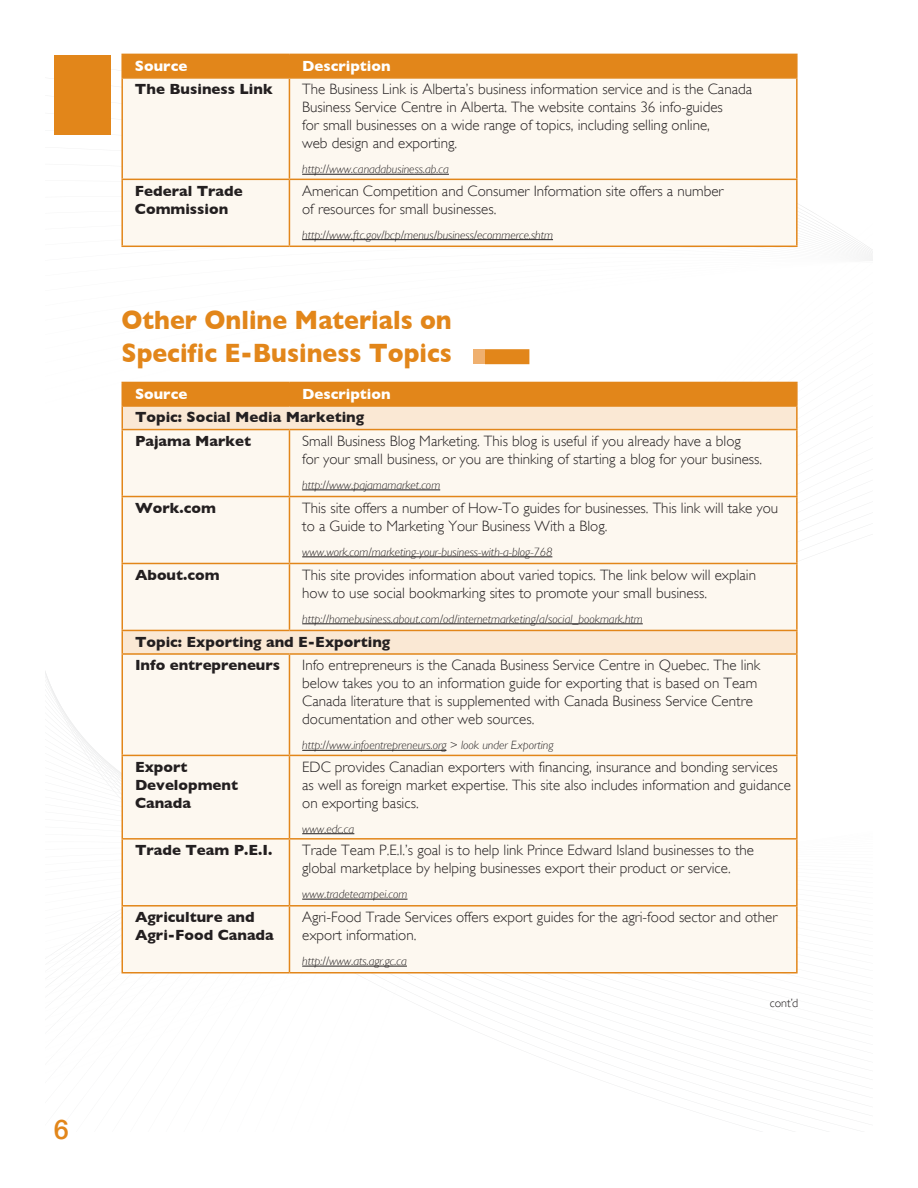
<style>
.page{position:relative;width:918px;height:1188px;background:#fff}
.page>*{position:absolute;margin:0;border:0;box-sizing:border-box;transform-origin:0 0}
.Page_bodytext{font:700 27px/32.4px "Gill Sans";color:#e2861a;scale:.92 1}
.PageNumberRight{font:500 27px "Helvetica Neue";color:#e2861a}
.Page_bodytext-2{font:300 15px/18px "Gill Sans";color:#231f20}
.Page_bodytext-3{font:700 15px/18px "Gill Sans";color:#231f20}
.Page_bodytext-4{font:700 15px "Gill Sans";color:#fff}
.Page_bodytext-5{font:italic 300 12px "Gill Sans";color:#231f20}
.Page_bodytext-6{font:300 12px "Gill Sans";color:#231f20}
</style>
<div class="page">
<div style="left:54px;top:55px;width:57px;height:80px;background:#e2861a"></div>
<div style="left:123px;top:430px;width:673px;height:542px;background:#fdf8f0"></div>
<hr style="left:289px;top:382px;width:509px;height:1px;background:#e2861a">
<hr style="left:796px;top:383px;width:2px;height:22px;background:#e2861a">
<hr style="left:289px;top:405px;width:509px;height:2px;background:#e2861a">
<hr style="left:122px;top:630px;width:167px;height:1px;background:#e2861a">
<svg style="left:122px;top:631px;width:1px;height:22px"></svg>
<hr style="left:289px;top:630px;width:509px;height:1px;background:#e2861a">
<hr style="left:796px;top:631px;width:2px;height:22px;background:#e2861a">
<hr style="left:122px;top:653px;width:167px;height:2px;background:#e2861a">
<hr style="left:289px;top:653px;width:509px;height:2px;background:#e2861a">
<svg style="left:122px;top:382px;width:675px;height:47px;background:#edb371"></svg>
<hr style="left:796px;top:407px;width:2px;height:22px;background:#e2861a">
<hr style="left:122px;top:429px;width:167px;height:1px;background:#e2861a">
<hr style="left:122px;top:430px;width:1px;height:66px;background:#e2861a">
<hr style="left:289px;top:429px;width:509px;height:1px;background:#e2861a">
<hr style="left:289px;top:430px;width:1px;height:66px;background:#e2861a">
<hr style="left:796px;top:430px;width:2px;height:66px;background:#e2861a">
<hr style="left:122px;top:496px;width:167px;height:1px;background:#e2861a">
<hr style="left:122px;top:497px;width:1px;height:66px;background:#e2861a">
<hr style="left:289px;top:496px;width:509px;height:1px;background:#e2861a">
<hr style="left:289px;top:497px;width:1px;height:66px;background:#e2861a">
<hr style="left:796px;top:497px;width:2px;height:66px;background:#e2861a">
<hr style="left:122px;top:563px;width:167px;height:1px;background:#e2861a">
<hr style="left:122px;top:564px;width:1px;height:66px;background:#e2861a">
<hr style="left:289px;top:563px;width:509px;height:1px;background:#e2861a">
<hr style="left:289px;top:564px;width:1px;height:66px;background:#e2861a">
<hr style="left:796px;top:564px;width:2px;height:66px;background:#e2861a">
<hr style="left:122px;top:655px;width:1px;height:100px;background:#e2861a">
<hr style="left:289px;top:655px;width:1px;height:100px;background:#e2861a">
<hr style="left:796px;top:655px;width:2px;height:100px;background:#e2861a">
<hr style="left:122px;top:755px;width:167px;height:1px;background:#e2861a">
<hr style="left:122px;top:756px;width:1px;height:82px;background:#e2861a">
<hr style="left:289px;top:755px;width:509px;height:1px;background:#e2861a">
<hr style="left:289px;top:756px;width:1px;height:82px;background:#e2861a">
<hr style="left:796px;top:756px;width:2px;height:82px;background:#e2861a">
<hr style="left:122px;top:838px;width:167px;height:2px;background:#e2861a">
<hr style="left:122px;top:840px;width:1px;height:65px;background:#e2861a">
<hr style="left:289px;top:838px;width:509px;height:2px;background:#e2861a">
<hr style="left:289px;top:840px;width:1px;height:65px;background:#e2861a">
<hr style="left:796px;top:840px;width:2px;height:65px;background:#e2861a">
<hr style="left:122px;top:905px;width:167px;height:2px;background:#e2861a">
<hr style="left:122px;top:907px;width:1px;height:65px;background:#e2861a">
<hr style="left:289px;top:905px;width:509px;height:2px;background:#e2861a">
<hr style="left:289px;top:907px;width:1px;height:65px;background:#e2861a">
<hr style="left:796px;top:907px;width:2px;height:65px;background:#e2861a">
<hr style="left:122px;top:972px;width:167px;height:2px;background:#e2861a">
<hr style="left:289px;top:972px;width:509px;height:2px;background:#e2861a">
<hr style="left:302px;top:490px;width:138px;height:1px;background:#231f20">
<hr style="left:302px;top:557px;width:250px;height:1px;background:#231f20">
<hr style="left:302px;top:624px;width:341px;height:1px;background:#231f20">
<hr style="left:302px;top:750px;width:144px;height:1px;background:#231f20">
<hr style="left:302px;top:833px;width:52px;height:1px;background:#231f20">
<hr style="left:302px;top:899px;width:106px;height:1px;background:#231f20">
<hr style="left:302px;top:966px;width:105px;height:1px;background:#231f20">
<div style="left:123px;top:79px;width:673px;height:167px;background:#fdf8f0"></div>
<hr style="left:121px;top:54px;width:168px;height:1px;background:#e2861a">
<hr style="left:121px;top:55px;width:2px;height:22px;background:#e2861a">
<hr style="left:289px;top:54px;width:509px;height:1px;background:#e2861a">
<div style="left:123px;top:54px;width:673px;height:23px;background:#e2861a"></div>
<hr style="left:796px;top:55px;width:2px;height:22px;background:#e2861a">
<hr style="left:121px;top:77px;width:168px;height:2px;background:#e2861a">
<hr style="left:289px;top:77px;width:509px;height:2px;background:#e2861a">
<hr style="left:121px;top:79px;width:2px;height:100px;background:#e2861a">
<hr style="left:289px;top:79px;width:1px;height:100px;background:#e2861a">
<hr style="left:796px;top:79px;width:2px;height:100px;background:#e2861a">
<hr style="left:121px;top:179px;width:168px;height:1px;background:#e2861a">
<hr style="left:121px;top:180px;width:2px;height:66px;background:#e2861a">
<hr style="left:289px;top:179px;width:509px;height:1px;background:#e2861a">
<hr style="left:289px;top:180px;width:1px;height:66px;background:#e2861a">
<hr style="left:796px;top:180px;width:2px;height:66px;background:#e2861a">
<hr style="left:121px;top:246px;width:168px;height:1px;background:#e2861a">
<hr style="left:289px;top:246px;width:509px;height:1px;background:#e2861a">
<hr style="left:302px;top:174px;width:147px;height:1px;background:#231f20">
<hr style="left:302px;top:239px;width:251px;height:1px;background:#231f20">
<div style="left:485px;top:349px;width:44px;height:15px;background:#e2861a"></div>
<div style="left:473px;top:349px;width:12px;height:15px;background:#efb06f"></div>
<p class="PageNumberRight" style="left:54px;top:1108px;width:17px">6</p>
<p class="Page_bodytext-4" style="left:135px;top:57px;width:54px">Source</p>
<p class="Page_bodytext-4" style="left:302px;top:57px;width:90px">Description</p>
<p class="Page_bodytext-3" style="left:135px;top:80px;width:139px">The Business Link</p>
<p class="Page_bodytext-2" style="left:302px;top:80px;width:451px">The Business Link is Alberta’s business information service and is the Canada Business Service Centre in Alberta. The website contains 36 info-guides<br>for small businesses on a wide range of topics, including selling online,<br>web design and exporting.</p>
<p class="Page_bodytext-5" style="left:302px;top:163px;width:148px">http://www.canadabusiness.ab.ca</p>
<p class="Page_bodytext-3" style="left:135px;top:181px;width:109px">Federal Trade<br>Commission</p>
<p class="Page_bodytext-2" style="left:302px;top:181px;width:423px">American Competition and Consumer Information site offers a number of resources for small businesses.</p>
<p class="Page_bodytext-5" style="left:302px;top:228px;width:252px">http://www.ftc.gov/bcp/menus/business/ecommerce.shtm</p>
<p class="Page_bodytext" style="left:122px;top:304px;width:361px">Other Online Materials on<br>Specific E-Business Topics</p>
<p class="Page_bodytext-4" style="left:135px;top:385px;width:54px">Source</p>
<p class="Page_bodytext-4" style="left:302px;top:385px;width:90px">Description</p>
<p class="Page_bodytext-3" style="left:135px;top:408px;width:231px">Topic: Social Media Marketing</p>
<p class="Page_bodytext-3" style="left:135px;top:432px;width:118px">Pajama Market</p>
<p class="Page_bodytext-2" style="left:302px;top:431px;width:462px">Small Business Blog Marketing. This blog is useful if you already have a blog<br>for your small business, or you are thinking of starting a blog for your business.</p>
<p class="Page_bodytext-5" style="left:302px;top:478px;width:140px">http://www.pajamamarket.com</p>
<p class="Page_bodytext-3" style="left:135px;top:499px;width:82px">Work.com</p>
<p class="Page_bodytext-2" style="left:302px;top:498px;width:477px">This site offers a number of How-To guides for businesses. This link will take you to a Guide to Marketing Your Business With a Blog.</p>
<p class="Page_bodytext-5" style="left:302px;top:545px;width:252px">www.work.com/marketing-your-business-with-a-blog-768</p>
<p class="Page_bodytext-3" style="left:135px;top:566px;width:86px">About.com</p>
<p class="Page_bodytext-2" style="left:302px;top:565px;width:455px">This site provides information about varied topics. The link below will explain how to use social bookmarking sites to promote your small business.</p>
<p class="Page_bodytext-5" style="left:302px;top:612px;width:342px">http://homebusiness.about.com/od/internetmarketing/a/social_bookmark.htm</p>
<p class="Page_bodytext-3" style="left:135px;top:633px;width:257px">Topic: Exporting and E-Exporting</p>
<p class="Page_bodytext-3" style="left:135px;top:656px;width:147px">Info entrepreneurs</p>
<p class="Page_bodytext-2" style="left:302px;top:656px;width:460px">Info entrepreneurs is the Canada Business Service Centre in Quebec. The link below takes you to an information guide for exporting that is based on Team Canada literature that is supplemented with Canada Business Service Centre documentation and other web sources.</p>
<p class="Page_bodytext-5" style="left:302px;top:739px;width:253px">http://www.infoentrepreneurs.org &gt; look under Exporting</p>
<p class="Page_bodytext-3" style="left:135px;top:758px;width:105px">Export<br>Development<br>Canada</p>
<p class="Page_bodytext-2" style="left:302px;top:757px;width:490px">EDC provides Canadian exporters with financing, insurance and bonding services as well as foreign market expertise. This site also includes information and guidance on exporting basics.</p>
<p class="Page_bodytext-5" style="left:302px;top:822px;width:54px">www.edc.ca</p>
<p class="Page_bodytext-3" style="left:135px;top:841px;width:139px">Trade Team P.E.I.</p>
<p class="Page_bodytext-2" style="left:302px;top:841px;width:453px">Trade Team P.E.I.’s goal is to help link Prince Edward Island businesses to the global marketplace by helping businesses export their product or service.</p>
<p class="Page_bodytext-5" style="left:302px;top:887px;width:107px">www.tradeteampei.com</p>
<p class="Page_bodytext-3" style="left:135px;top:908px;width:140px">Agriculture and<br>Agri-Food Canada</p>
<p class="Page_bodytext-2" style="left:302px;top:908px;width:477px">Agri-Food Trade Services offers export guides for the agri-food sector and other export information.</p>
<p class="Page_bodytext-5" style="left:302px;top:954px;width:106px">http://www.ats.agr.gc.ca</p>
<p class="Page_bodytext-6" style="left:770px;top:994px;width:30px">cont’d</p>
</div>
